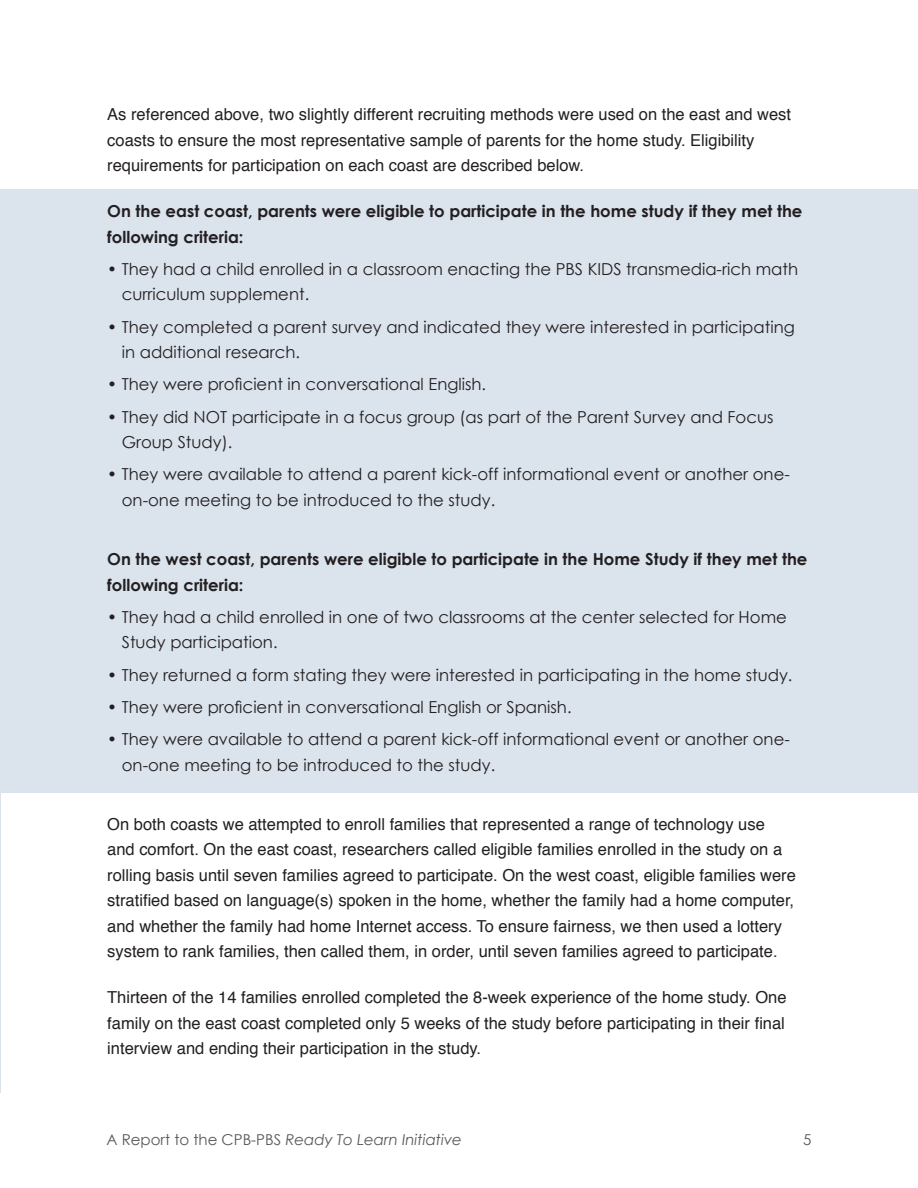
<style>
.page{position:relative;width:918px;height:1188px;background:#fff}
.page>*{position:absolute;margin:0;border:0;box-sizing:border-box;transform-origin:0 0}
.Body{font:16.5px/25.5px "Helvetica";color:#231f20}
.highlight_text{font:16.5px/25.5px "Century Gothic";color:#231f20}
.highlight_text-2{font:700 16.5px/25.5px "Century Gothic";color:#231f20}
.t1{font:italic 15px "Century Gothic";color:#57585a}
.t2{font:15px "Century Gothic";color:#57585a}
.s1{font-style:normal}
</style>
<div class="page">
<div style="left:0;top:190px;width:918px;height:603px;background:#dbe3ed"></div>
<p class="Body" style="left:107px;top:102px;width:685px">As referenced above, two slightly different recruiting methods were used on the east and west coasts to ensure the most representative sample of parents for the home study. Eligibility requirements for participation on each coast are described below.</p>
<p class="highlight_text-2" style="left:107px;top:198px;width:697px">On the east coast, parents were eligible to participate in the home study if they met the following criteria:</p>
<p class="highlight_text" style="left:122px;top:256px;width:678px;text-indent:-15px">• They had a child enrolled in a classroom enacting the PBS KIDS transmedia-rich math curriculum supplement.</p>
<p class="highlight_text" style="left:122px;top:314px;width:675px;text-indent:-15px">• They completed a parent survey and indicated they were interested in participating in additional research.</p>
<p class="highlight_text" style="left:107px;top:371px;width:380px">• They were proficient in conversational English.</p>
<p class="highlight_text" style="left:122px;top:404px;width:653px;text-indent:-15px">• They did NOT participate in a focus group (as part of the Parent Survey and Focus<br>Group Study).</p>
<p class="highlight_text" style="left:122px;top:461px;width:670px;text-indent:-15px">• They were available to attend a parent kick-off informational event or another one&shy;on-one meeting to be introduced to the study.</p>
<p class="highlight_text-2" style="left:107px;top:546px;width:702px">On the west coast, parents were eligible to participate in the Home Study if they met the following criteria:</p>
<p class="highlight_text" style="left:122px;top:604px;width:667px;text-indent:-15px">• They had a child enrolled in one of two classrooms at the center selected for Home<br>Study participation.</p>
<p class="highlight_text" style="left:107px;top:662px;width:687px">• They returned a form stating they were interested in participating in the home study.</p>
<p class="highlight_text" style="left:107px;top:694px;width:466px">• They were proficient in conversational English or Spanish.</p>
<p class="highlight_text" style="left:122px;top:726px;width:670px;text-indent:-15px">• They were available to attend a parent kick-off informational event or another one&shy;on-one meeting to be introduced to the study.</p>
<p class="Body" style="left:107px;top:812px;width:690px">On both coasts we attempted to enroll families that represented a range of technology use and comfort. On the east coast, researchers called eligible families enrolled in the study on a rolling basis until seven families agreed to participate. On the west coast, eligible families were stratified based on language(s) spoken in the home, whether the family had a home computer, and whether the family had home Internet access. To ensure fairness, we then used a lottery system to rank families, then called them, in order, until seven families agreed to participate.</p>
<p class="Body" style="left:107px;top:985px;width:681px;text-align:justify">Thirteen of the 14 families enrolled completed the 8-week experience of the home study. One family on the east coast completed only 5 weeks of the study before participating in their final interview and ending their participation in the study.</p>
<p class="t1" style="left:106px;top:1130px;width:357px"><span class="s1">A Report to the CPB-PBS</span> Ready To Learn Initiative</p>
<p class="t2" style="left:803px;top:1130px;width:10px">5</p>
</div>
